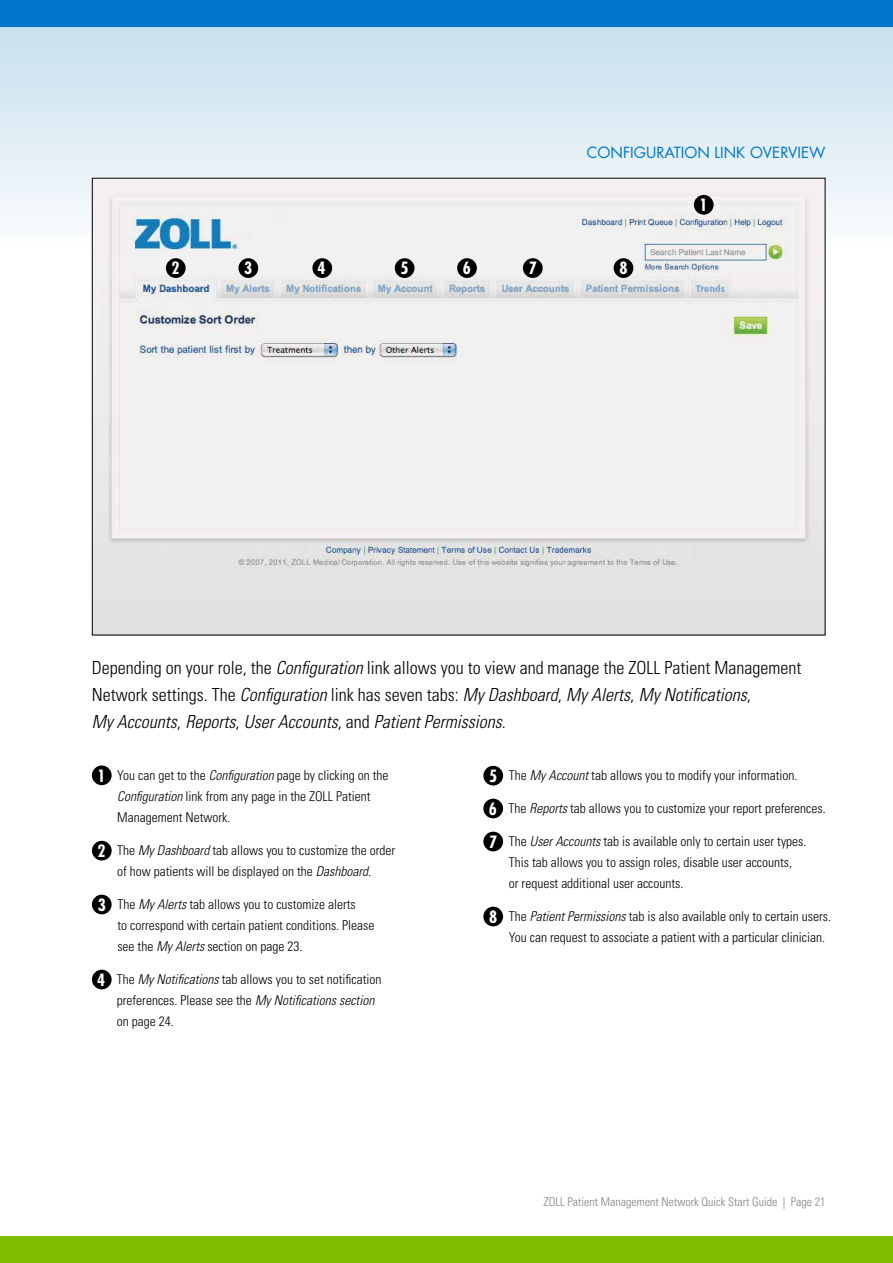
<style>
.page{position:relative;width:893px;height:1263px;background:#fff}
.page>*{position:absolute;margin:0;border:0;box-sizing:border-box;transform-origin:0 0}
.t1{font:300 condensed 18px/27px "Univers LT Std";color:#000}
.t2{font:700 condensed 16.5px "Futura Std";color:#fff}
.t3{font:15px "Futura Std";color:#0075c9}
.t4{font:300 condensed 13.5px/21px "Univers LT Std";color:#000}
.t5{font:300 condensed 12px "Univers LT Std";color:#808285}
.s1{font-style:italic}
.s2{font-family:"Futura Std";font-weight:700;font-size:16.5px;color:#fff}
</style>
<div class="page">
<div style="left:0;top:1236px;width:893px;height:27px;background:#80bc00"></div>
<div style="left:0;top:23px;width:893px;height:227px;background:linear-gradient(to bottom,#c7e0ef,#f8f8f9)"></div>
<div style="left:0;top:0;width:893px;height:27px;background:#0075c9"></div>
<img style="left:94px;top:180px;width:729px;height:453px">
<div style="left:694px;top:195px;width:20px;height:20px;background:#000;border-radius:50%"></div>
<div style="left:312px;top:258px;width:20px;height:20px;background:#000;border-radius:50%"></div>
<div style="left:238px;top:258px;width:20px;height:20px;background:#000;border-radius:50%"></div>
<div style="left:457px;top:258px;width:20px;height:20px;background:#000;border-radius:50%"></div>
<div style="left:523px;top:258px;width:20px;height:20px;background:#000;border-radius:50%"></div>
<div style="left:614px;top:258px;width:19px;height:20px;background:#000;border-radius:50%"></div>
<div style="left:166px;top:258px;width:20px;height:20px;background:#000;border-radius:50%"></div>
<div style="left:395px;top:258px;width:19px;height:20px;background:#000;border-radius:50%"></div>
<div style="left:92px;top:765px;width:20px;height:20px;background:#000;border-radius:50%"></div>
<div style="left:92px;top:841px;width:20px;height:19px;background:#000;border-radius:50%"></div>
<div style="left:92px;top:895px;width:20px;height:19px;background:#000;border-radius:50%"></div>
<div style="left:92px;top:970px;width:20px;height:19px;background:#000;border-radius:50%"></div>
<div style="left:483px;top:766px;width:20px;height:19px;background:#000;border-radius:50%"></div>
<div style="left:483px;top:799px;width:20px;height:19px;background:#000;border-radius:50%"></div>
<div style="left:483px;top:832px;width:20px;height:19px;background:#000;border-radius:50%"></div>
<div style="left:483px;top:907px;width:20px;height:19px;background:#000;border-radius:50%"></div>
<p class="t3" style="left:587px;top:143px;width:240px">CONFIGURATION LINK OVERVIEW</p>
<p class="t2" style="left:171px;top:258px;width:10px">2</p>
<p class="t2" style="left:244px;top:258px;width:10px">3</p>
<p class="t2" style="left:318px;top:258px;width:10px">4</p>
<p class="t2" style="left:400px;top:258px;width:10px">5</p>
<p class="t2" style="left:463px;top:258px;width:10px">6</p>
<p class="t2" style="left:529px;top:258px;width:10px">7</p>
<p class="t2" style="left:619px;top:258px;width:10px">8</p>
<p class="t2" style="left:699px;top:195px;width:10px">1</p>
<p class="t1" style="left:92px;top:654px;width:711px">Depending on your role, the <span class="s1">Configuration</span> link allows you to view and manage the ZOLL Patient Management<br>Network settings. The <span class="s1">Configuration</span> link has seven tabs: <span class="s1">My Dashboard</span>, <span class="s1">My Alerts</span>, <span class="s1">My Notifications</span>,<br><span class="s1">My Accounts</span>, <span class="s1">Reports</span>, <span class="s1">User Accounts</span>, and <span class="s1">Patient Permissions</span>.</p>
<p class="t4" style="left:117px;top:765px;width:273px;text-indent:-20px"><span class="s2">1</span> You can get to the <span class="s1">Configuration</span> page by clicking on the<br><span class="s1">Configuration</span> link from any page in the ZOLL Patient<br>Management Network.</p>
<p class="t4" style="left:97px;top:840px;width:299px;text-align:center"><span class="s2">2</span> The <span class="s1">My Dashboard</span> tab allows you to customize the order of how patients will be displayed on the <span class="s1">Dashboard</span>.</p>
<p class="t4" style="left:117px;top:894px;width:259px;text-indent:-20px"><span class="s2">3</span> The <span class="s1">My Alerts</span> tab allows you to customize alerts<br>to correspond with certain patient conditions. Please see the <span class="s1">My Alerts</span> section on page 23.</p>
<p class="t4" style="left:117px;top:969px;width:266px;text-indent:-20px"><span class="s2">4</span> The <span class="s1">My Notifications</span> tab allows you to set notification preferences. Please see the <span class="s1">My Notifications section </span>on page 24.</p>
<p class="t4" style="left:489px;top:765px;width:310px"><span class="s2">5</span> The <span class="s1">My Account</span> tab allows you to modify your information.</p>
<p class="t4" style="left:489px;top:798px;width:338px"><span class="s2">6</span> The <span class="s1">Reports</span> tab allows you to customize your report preferences.</p>
<p class="t4" style="left:509px;top:831px;width:299px;text-indent:-20px"><span class="s2">7</span> The <span class="s1">User Accounts</span> tab is available only to certain user types.<br>This tab allows you to assign roles, disable user accounts,<br>or request additional user accounts.</p>
<p class="t4" style="left:509px;top:906px;width:324px;text-indent:-20px"><span class="s2">8</span> The <span class="s1">Patient Permissions</span> tab is also available only to certain users.<br>You can request to associate a patient with a particular clinician.</p>
<p class="t5" style="left:544px;top:1194px;width:283px">ZOLL Patient Management Network Quick Start Guide | Page 21</p>
</div>
